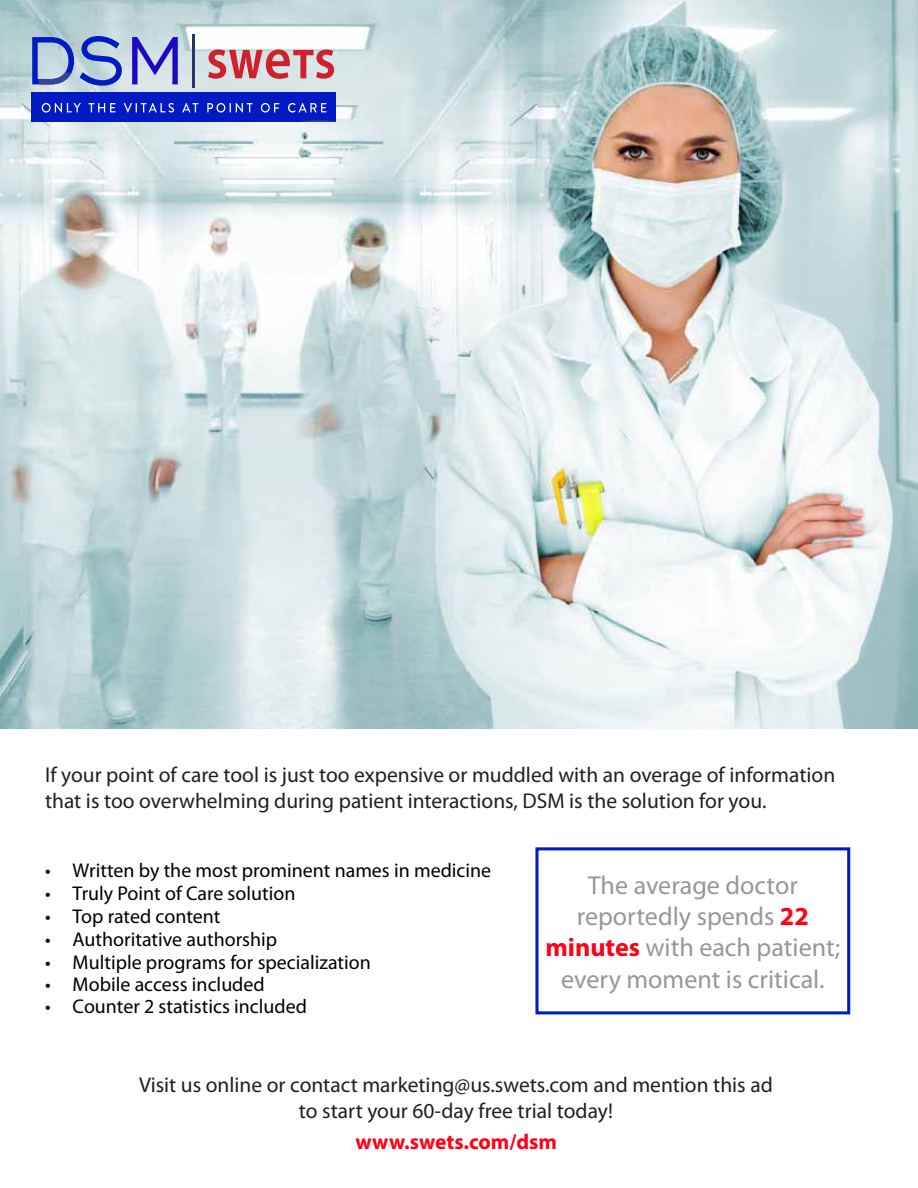
<style>
.page{position:relative;width:918px;height:1188px;background:#fff}
.page>*{position:absolute;margin:0;border:0;box-sizing:border-box;transform-origin:0 0}
.t1{font:26.1px/31.3px "Myriad Pro";color:#969898;text-align:center}
.t2{font:21.45px/25.8px "Myriad Pro";color:#231f20}
.t3{font:700 21.45px "Myriad Pro";color:#ff0016}
.t4{font:19.95px "Myriad Pro";color:#000}
.s1{font-weight:700;color:#ff0016}
</style>
<div class="page">
<img style="left:0;top:0;width:918px;height:729px">
<div style="left:31px;top:93px;width:304px;height:29px;background:#001bc3"></div>
<svg style="left:300px;top:120px;width:35px;height:2px"></svg>
<svg style="left:42px;top:103px;width:39px;height:10px"></svg>
<svg style="left:89px;top:103px;width:26px;height:9px"></svg>
<svg style="left:124px;top:103px;width:50px;height:10px"></svg>
<svg style="left:182px;top:103px;width:16px;height:9px"></svg>
<svg style="left:207px;top:103px;width:46px;height:10px"></svg>
<svg style="left:261px;top:103px;width:18px;height:10px"></svg>
<svg style="left:288px;top:103px;width:38px;height:10px"></svg>
<hr style="left:192px;top:34px;width:2px;height:54px;background:#253572">
<svg style="left:32px;top:37px;width:42px;height:47px;background:#7c91cd"></svg>
<svg style="left:80px;top:36px;width:42px;height:50px;background:#7e95d2"></svg>
<svg style="left:132px;top:37px;width:46px;height:47px;background:#8c8cd7"></svg>
<svg style="left:208px;top:49px;width:126px;height:30px;background:#d2868d"></svg>
<div style="left:535px;top:847px;width:315px;height:167px;border:3px solid #001bc3"></div>
<p class="t2" style="left:45px;top:762px;width:792px">If your point of care tool is just too expensive or muddled with an overage of information that is too overwhelming during patient interactions, DSM is the solution for you.</p>
<p class="t4" style="left:45px;top:858px;width:448px">• Written by the most prominent names in medicine</p>
<p class="t4" style="left:45px;top:881px;width:252px">• Truly Point of Care solution</p>
<p class="t4" style="left:45px;top:904px;width:177px">• Top rated content</p>
<p class="t4" style="left:45px;top:927px;width:234px">• Authoritative authorship</p>
<p class="t4" style="left:45px;top:950px;width:327px">• Multiple programs for specialization</p>
<p class="t4" style="left:45px;top:972px;width:221px">• Mobile access included</p>
<p class="t4" style="left:45px;top:994px;width:263px">• Counter 2 statistics included</p>
<p class="t1" style="left:546px;top:869px;width:296px">The average doctor reportedly spends <span class="s1">22 minutes</span> with each patient; every moment is critical.</p>
<p class="t2" style="left:139px;top:1072px;width:635px;text-align:center">Visit us online or contact marketing@us.swets.com and mention this ad to start your 60-day free trial today!</p>
<p class="t3" style="left:356px;top:1128px;width:203px">www.swets.com/dsm</p>
</div>
